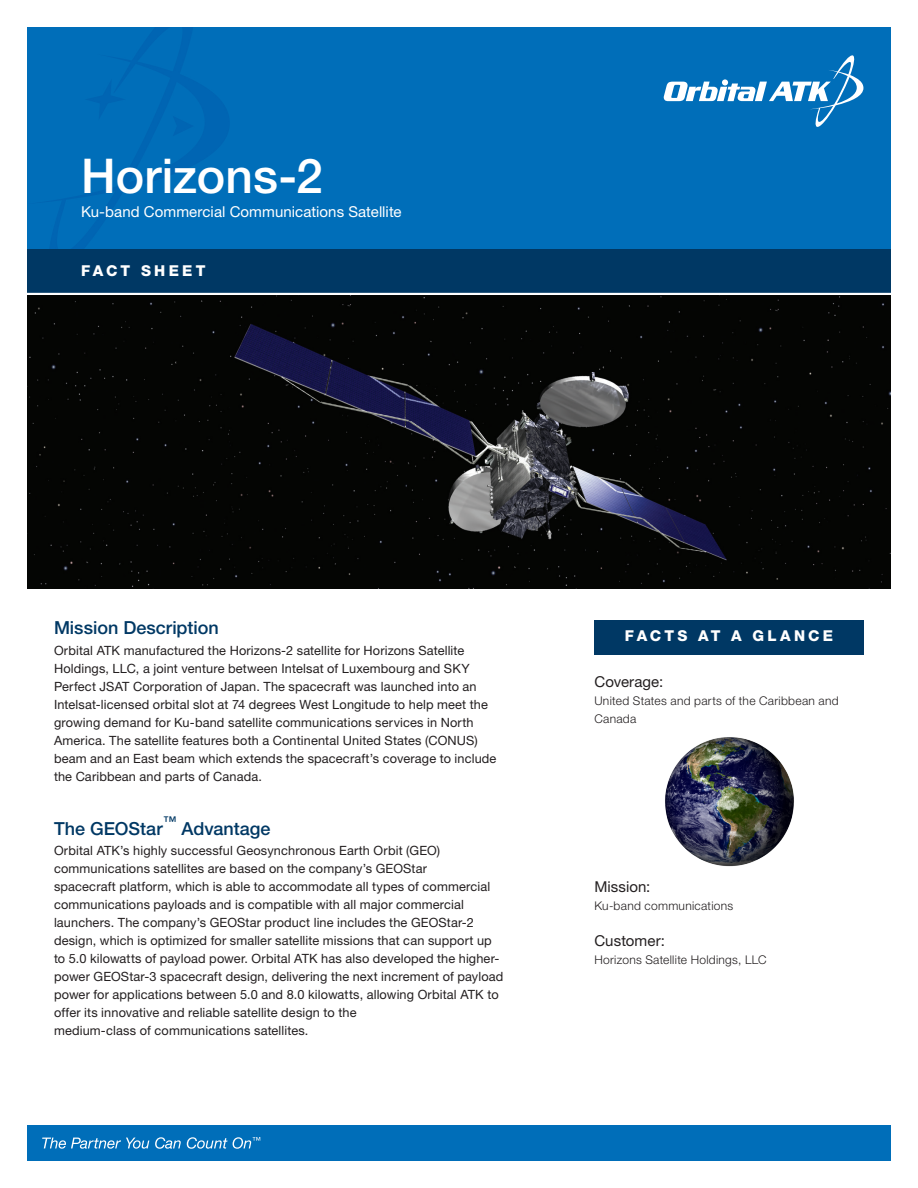
<style>
.page{position:relative;width:918px;height:1188px;background:#fff}
.page>*{position:absolute;margin:0;border:0;box-sizing:border-box;transform-origin:0 0}
.Pg_1_TITLE{font:500 48px "Helvetica Neue LT Std";letter-spacing:.005em;color:#fff}
.Pg_1_HEAD{font:500 18px "Helvetica Neue LT Std";color:#003864}
.Pg_1_SUBTITLE{font:15px "Helvetica Neue LT Std";letter-spacing:.005em;color:#fff}
.Pg_1_SIDEBAR_SUBHEAD{font:15px "Helvetica Neue LT Std";letter-spacing:.005em;color:#231f20}
.t1{font:800 15px "Helvetica Neue LT Std";letter-spacing:.21em;color:#fff}
.Pg_1_HEAD-2{font:500 13.5px "Helvetica Neue LT Std";color:#003864}
.Pg_1_BODY{font:12.75px/18px "Helvetica Neue LT Std";letter-spacing:.01em;color:#231f20}
.Pg_1_SIDEBAR_BODY{font:300 12px/18px "Helvetica Neue LT Std";letter-spacing:.025em;color:#231f20}
</style>
<div class="page">
<div style="left:594px;top:620px;width:270px;height:35px;background:#003864"></div>
<div style="left:27px;top:27px;width:864px;height:222px;background:#006eb9"></div>
<svg style="left:664px;top:54px;width:199px;height:74px;background:#2885c4"></svg>
<div style="left:27px;top:249px;width:864px;height:45px;background:#003864"></div>
<hr style="left:27px;top:293px;width:864px;height:3px;background:#fff">
<div style="left:27px;top:1126px;width:864px;height:35px;background:#006eb9"></div>
<svg style="left:42px;top:1138px;width:107px;height:11px"></svg>
<svg style="left:155px;top:1137px;width:26px;height:12px"></svg>
<svg style="left:187px;top:1137px;width:73px;height:12px"></svg>
<img style="left:27px;top:296px;width:863px;height:292px">
<img style="left:665px;top:737px;width:129px;height:130px">
<p class="Pg_1_TITLE" style="left:81px;top:147px;width:244px">Horizons-2</p>
<p class="Pg_1_SUBTITLE" style="left:81px;top:203px;width:322px">Ku-band Commercial Communications Satellite</p>
<p class="t1" style="left:81px;top:262px;width:126px">FACT SHEET</p>
<p class="Pg_1_HEAD" style="left:54px;top:617px;width:166px">Mission Description</p>
<p class="Pg_1_BODY" style="left:54px;top:641px;width:444px">Orbital ATK manufactured the Horizons-2 satellite for Horizons Satellite Holdings, LLC, a joint venture between Intelsat of Luxembourg and SKY Perfect JSAT Corporation of Japan. The spacecraft was launched into an Intelsat-licensed orbital slot at 74 degrees West Longitude to help meet the growing demand for Ku-band satellite communications services in North America. The satellite features both a Continental United States (CONUS) beam and an East beam which extends the spacecraft’s coverage to include the Caribbean and parts of Canada.</p>
<p class="Pg_1_HEAD" style="left:54px;top:817px;width:110px">The GEOStar</p>
<p class="Pg_1_HEAD-2" style="left:163px;top:813px;width:15px">™</p>
<p class="Pg_1_HEAD" style="left:181px;top:817px;width:91px">Advantage</p>
<p class="Pg_1_BODY" style="left:54px;top:842px;width:451px">Orbital ATK’s highly successful Geosynchronous Earth Orbit (GEO) communications satellites are based on the company’s GEOStar<br>spacecraft platform, which is able to accommodate all types of commercial communications payloads and is compatible with all major commercial launchers. The company’s GEOStar product line includes the GEOStar-2 design, which is optimized for smaller satellite missions that can support up to 5.0 kilowatts of payload power. Orbital ATK has also developed the higher&shy;power GEOStar-3 spacecraft design, delivering the next increment of payload power for applications between 5.0 and 8.0 kilowatts, allowing Orbital ATK to offer its innovative and reliable satellite design to the<br>medium-class of communications satellites.</p>
<p class="t1" style="left:625px;top:627px;width:210px">FACTS AT A GLANCE</p>
<p class="Pg_1_SIDEBAR_SUBHEAD" style="left:594px;top:673px;width:70px">Coverage:</p>
<p class="Pg_1_SIDEBAR_BODY" style="left:594px;top:691px;width:246px">United States and parts of the Caribbean and<br>Canada</p>
<p class="Pg_1_SIDEBAR_SUBHEAD" style="left:594px;top:878px;width:58px">Mission:</p>
<p class="Pg_1_SIDEBAR_BODY" style="left:594px;top:896px;width:140px">Ku-band communications</p>
<p class="Pg_1_SIDEBAR_SUBHEAD" style="left:594px;top:932px;width:72px">Customer:</p>
<p class="Pg_1_SIDEBAR_BODY" style="left:594px;top:950px;width:174px">Horizons Satellite Holdings, LLC</p>
</div>
